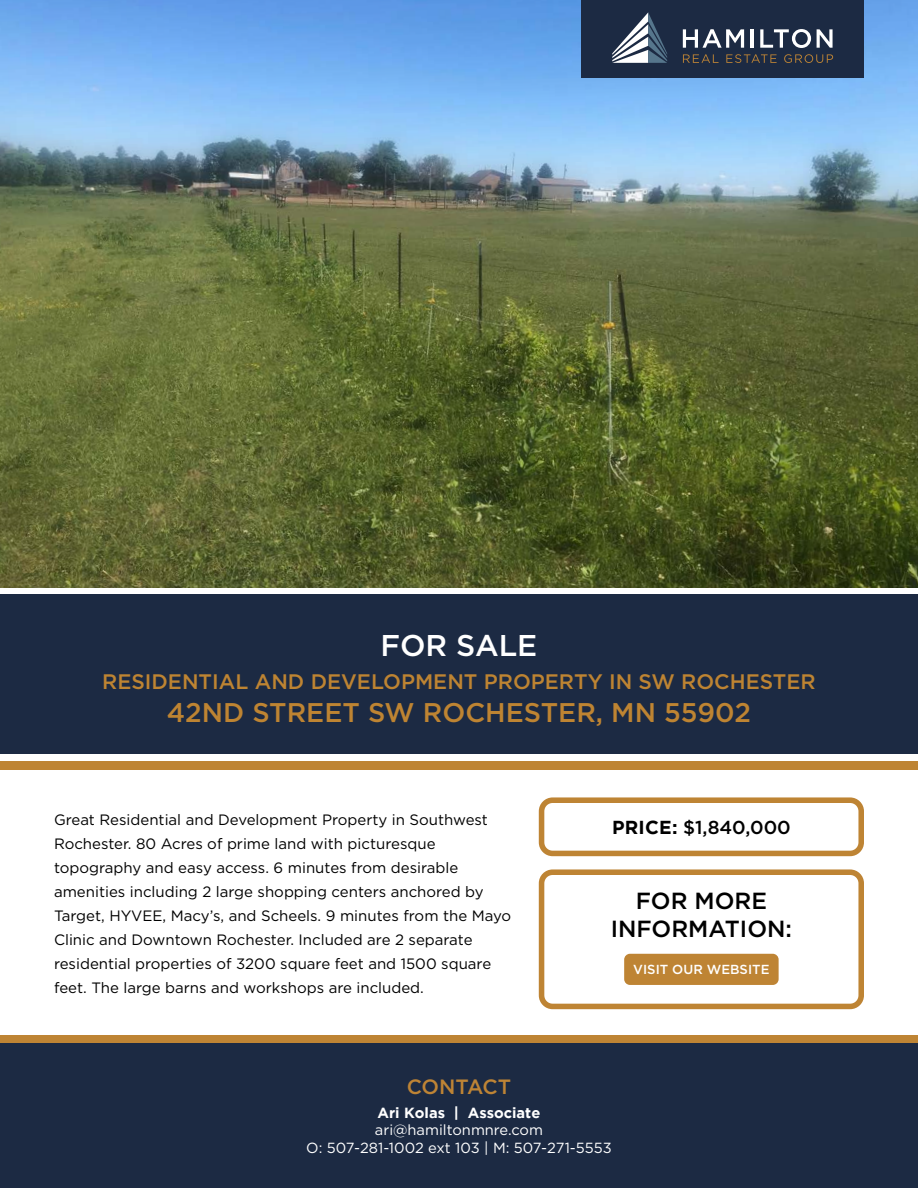
<style>
.page{position:relative;width:918px;height:1188px;background:#fff}
.page>*{position:absolute;margin:0;border:0;box-sizing:border-box;transform-origin:0 0}
.t1{font:500 30px "Gotham";color:#fff}
.t2{font:500 27px "Gotham";color:#be8432}
.t3{font:500 23.25px/27.9px "Gotham";color:#000;text-align:center}
.t4{font:500 21px "Gotham";color:#be8432}
.t5{font:500 20.7px "Gotham";letter-spacing:-.01em;color:#be8435}
.t6{font:500 18.75px "Gotham";color:#000}
.t7{font:15px/24px "Gotham";color:#000}
.t8{font:14.7px/17.5px "Gotham";color:#fff;text-align:center}
.t9{font:700 14.7px "Gotham";color:#fff}
.t10{font:500 13.05px "Gotham";color:#fff}
.s1{font-weight:700}
</style>
<div class="page">
<div style="left:0;top:1042px;width:918px;height:146px;background:#1c2a43"></div>
<div style="left:0;top:594px;width:918px;height:160px;background:#1c2a43"></div>
<div style="left:0;top:761px;width:918px;height:9px;background:#be8434"></div>
<div style="left:0;top:1035px;width:918px;height:7px;background:#be8434"></div>
<div style="left:539px;top:869px;width:325px;height:140px;border:6px solid #be8434;border-radius:11px"></div>
<div style="left:539px;top:797px;width:325px;height:59px;border:6px solid #be8434;border-radius:11px"></div>
<img style="left:0;top:0;width:918px;height:587px">
<div style="left:581px;top:0;width:283px;height:78px;background:#1c2a43"></div>
<div style="left:624px;top:954px;width:155px;height:31px;background:#be8434;border-radius:6px"></div>
<svg style="left:683px;top:29px;width:61px;height:19px"></svg>
<hr style="left:751px;top:29px;width:3px;height:19px;background:#fff">
<svg style="left:760px;top:29px;width:51px;height:19px"></svg>
<svg style="left:817px;top:29px;width:16px;height:19px"></svg>
<svg style="left:683px;top:54px;width:36px;height:9px"></svg>
<svg style="left:726px;top:54px;width:51px;height:9px"></svg>
<svg style="left:784px;top:54px;width:49px;height:9px"></svg>
<svg style="left:612px;top:12px;width:55px;height:51px"></svg>
<h1 class="t1" style="left:381px;top:626px;width:158px">FOR SALE</h1>
<h3 class="t4" style="left:102px;top:667px;width:715px">RESIDENTIAL AND DEVELOPMENT PROPERTY IN SW ROCHESTER</h3>
<h2 class="t2" style="left:167px;top:694px;width:586px">42ND STREET SW ROCHESTER, MN 55902</h2>
<p class="t7" style="left:54px;top:808px;width:459px">Great Residential and Development Property in Southwest Rochester. 80 Acres of prime land with picturesque topography and easy access. 6 minutes from desirable amenities including 2 large shopping centers anchored by Target, HYVEE, Macy’s, and Scheels. 9 minutes from the Mayo Clinic and Downtown Rochester. Included are 2 separate residential properties of 3200 square feet and 1500 square feet. The large barns and workshops are included.</p>
<p class="t6" style="left:612px;top:815px;width:180px"><span class="s1">PRICE:</span> $1,840,000</p>
<h3 class="t3" style="left:611px;top:886px;width:183px">FOR MORE<br>INFORMATION:</h3>
<p class="t10" style="left:633px;top:960px;width:138px">VISIT OUR WEBSITE</p>
<h3 class="t5" style="left:407px;top:1074px;width:106px">CONTACT</h3>
<p class="t9" style="left:378px;top:1104px;width:164px">Ari Kolas | Associate</p>
<p class="t8" style="left:306px;top:1121px;width:307px">ari@hamiltonmnre.com<br>O: 507-281-1002 ext 103 | M: 507-271-5553</p>
</div>
